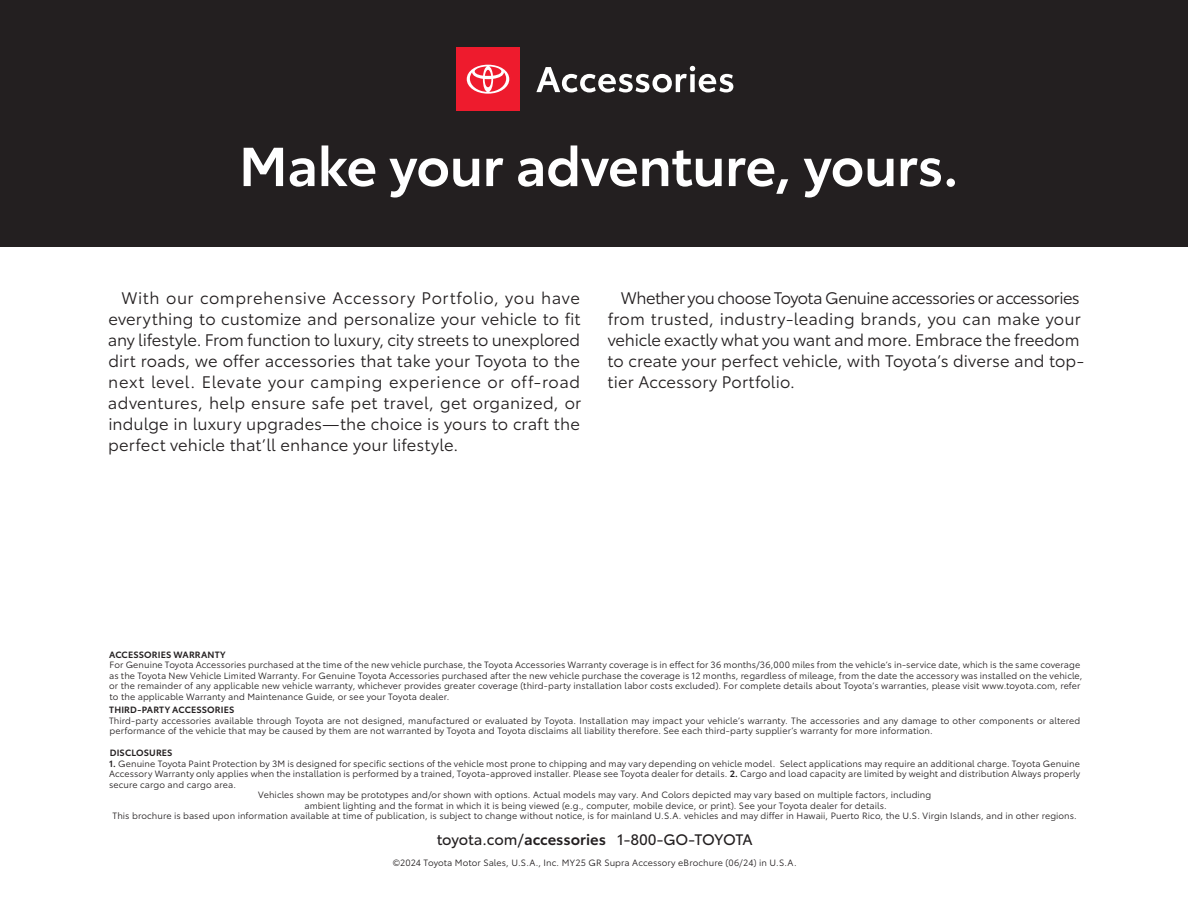
<style>
.page{position:relative;width:1188px;height:918px;background:#fff}
.page>*{position:absolute;margin:0;border:0;box-sizing:border-box;transform-origin:0 0}
._2019_BACK_COVER_Hed_29pt_Semi_Bld{font:600 54px "Toyota Type";letter-spacing:-.01em;color:#fff}
._2019_BACK_COVER_Copy_10pt_Book_Justify{font:16.5px/21px "Toyota Type";color:#231f20;text-align:justify}
.t1{font:15px "Toyota Type";letter-spacing:-.005em;color:#231f20}
._2019_DISCLOSURE_Copy_6_6pt__Justify{font:9px/10.5px "Toyota Type";letter-spacing:.01em;color:#231f20}
._2019_BACK_COVER_Footnote_6_6pt_center_st{font:9px "Toyota Type";letter-spacing:.01em;color:#231f20}
._2019_DISCLOSURE_Copy_Hed_6_6pt_Blk{font:600 9px "Toyota Type";letter-spacing:.01em;color:#231f20}
.s1{font-weight:600}
</style>
<div class="page">
<div style="left:1px;top:0;width:1187px;height:247px;background:#231f20"></div>
<div style="left:456px;top:47px;width:64px;height:64px;background:#ee1b2d"></div>
<svg style="left:467px;top:65px;width:42px;height:29px"></svg>
<svg style="left:536px;top:66px;width:197px;height:26px"></svg>
<p class="_2019_BACK_COVER_Hed_29pt_Semi_Bld" style="left:239px;top:125px;width:721px">Make your adventure, yours.</p>
<p class="_2019_BACK_COVER_Copy_10pt_Book_Justify" style="left:108px;top:287px;width:475px;text-indent:13px">With our comprehensive Accessory Portfolio, you have everything to customize and personalize your vehicle to fit any lifestyle. From function to luxury, city streets to unexplored dirt roads, we offer accessories that take your Toyota to the next level. Elevate your camping experience or off-road adventures, help ensure safe pet travel, get organized, or indulge in luxury upgrades—the choice is yours to craft the perfect vehicle that’ll enhance your lifestyle.</p>
<p class="_2019_BACK_COVER_Copy_10pt_Book_Justify" style="left:608px;top:287px;width:478px;text-align:left;text-indent:13px">Whether you choose Toyota Genuine accessories or accessories from trusted, industry-leading brands, you can make your vehicle exactly what you want and more. Embrace the freedom to create your perfect vehicle, with Toyota’s diverse and top&shy;tier Accessory Portfolio.</p>
<p class="_2019_DISCLOSURE_Copy_Hed_6_6pt_Blk" style="left:109px;top:647px;width:118px">ACCESSORIES WARRANTY</p>
<p class="_2019_DISCLOSURE_Copy_6_6pt__Justify" style="left:109px;top:659px;width:975px">For Genuine Toyota Accessories purchased at the time of the new vehicle purchase, the Toyota Accessories Warranty coverage is in effect for 36 months/36,000 miles from the vehicle’s in-service date, which is the same coverage as the Toyota New Vehicle Limited Warranty. For Genuine Toyota Accessories purchased after the new vehicle purchase the coverage is 12 months, regardless of mileage, from the date the accessory was installed on the vehicle, or the remainder of any applicable new vehicle warranty, whichever provides greater coverage (third-party installation labor costs excluded). For complete details about Toyota’s warranties, please visit www.toyota.com, refer to the applicable Warranty and Maintenance Guide, or see your Toyota dealer.</p>
<p class="_2019_DISCLOSURE_Copy_Hed_6_6pt_Blk" style="left:109px;top:703px;width:127px">THIRD-PARTY ACCESSORIES</p>
<p class="_2019_DISCLOSURE_Copy_6_6pt__Justify" style="left:109px;top:715px;width:973px">Third-party accessories available through Toyota are not designed, manufactured or evaluated by Toyota. Installation may impact your vehicle’s warranty. The accessories and any damage to other components or altered performance of the vehicle that may be caused by them are not warranted by Toyota and Toyota disclaims all liability therefore. See each third-party supplier’s warranty for more information.</p>
<p class="_2019_DISCLOSURE_Copy_Hed_6_6pt_Blk" style="left:110px;top:746px;width:64px">DISCLOSURES</p>
<p class="_2019_DISCLOSURE_Copy_6_6pt__Justify" style="left:109px;top:757px;width:973px;text-align:justify"><span class="s1">1.</span> Genuine Toyota Paint Protection by 3M is designed for specific sections of the vehicle most prone to chipping and may vary depending on vehicle model. Select applications may require an additional charge. Toyota Genuine Accessory Warranty only applies when the installation is performed by a trained, Toyota-approved installer. Please see Toyota dealer for details. <span class="s1">2.</span> Cargo and load capacity are limited by weight and distribution Always properly secure cargo and cargo area.</p>
<p class="_2019_DISCLOSURE_Copy_6_6pt__Justify" style="left:258px;top:789px;width:675px;text-align:center">Vehicles shown may be prototypes and/or shown with options. Actual models may vary. And Colors depicted may vary based on multiple factors, including ambient lighting and the format in which it is being viewed (e.g., computer, mobile device, or print). See your Toyota dealer for details.</p>
<p class="_2019_BACK_COVER_Footnote_6_6pt_center_st" style="left:113px;top:809px;width:966px">This brochure is based upon information available at time of publication, is subject to change without notice, is for mainland U.S.A. vehicles and may differ in Hawaii, Puerto Rico, the U.S. Virgin Islands, and in other regions.</p>
<p class="t1" style="left:437px;top:828px;width:318px">toyota.com/<span class="s1">accessories</span> 1-800-GO-TOYOTA</p>
<p class="_2019_BACK_COVER_Footnote_6_6pt_center_st" style="left:393px;top:856px;width:405px">©2024 Toyota Motor Sales, U.S.A., Inc. MY25 GR Supra Accessory eBrochure (06/24) in U.S.A.</p>
</div>
